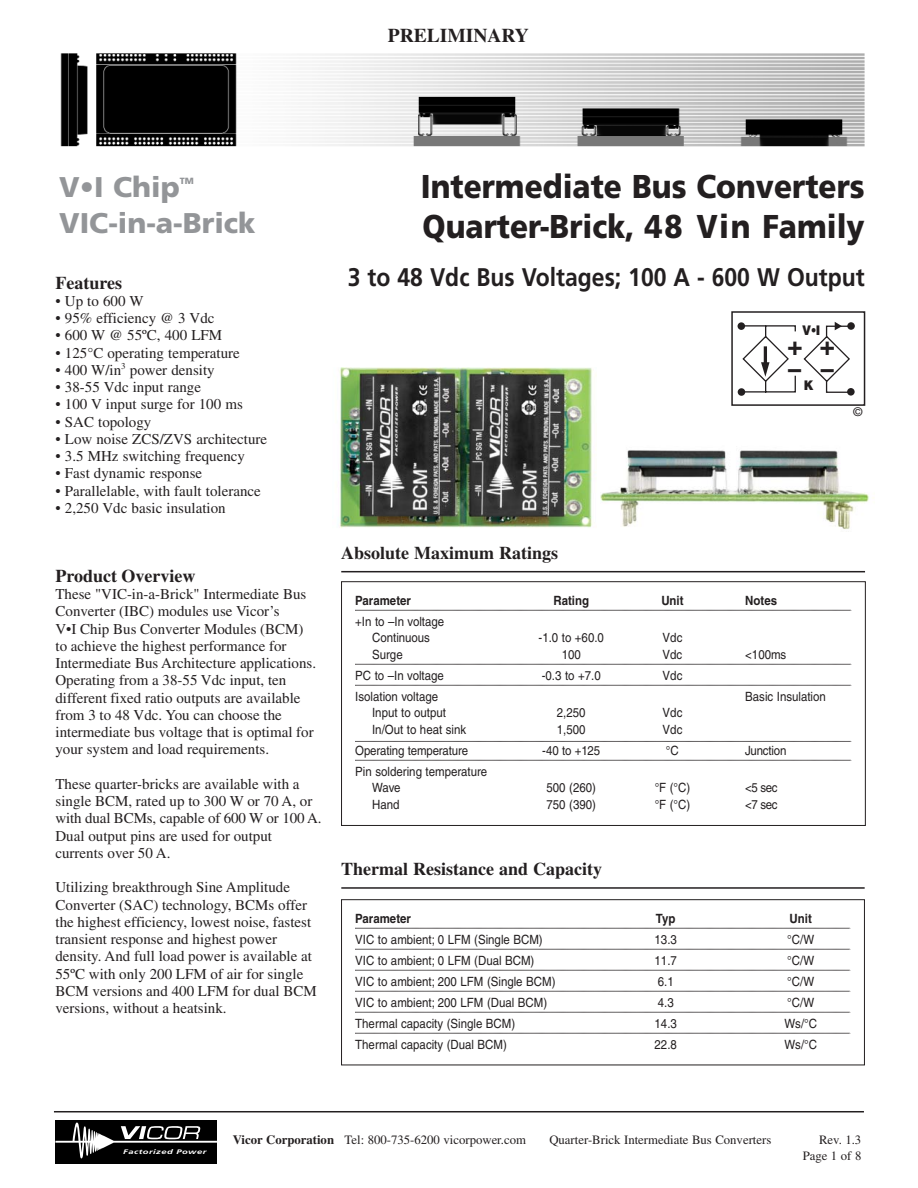
<style>
.page{position:relative;width:918px;height:1188px;background:#fff}
.page>*{position:absolute;margin:0;border:0;box-sizing:border-box;transform-origin:0 0}
.t1{font:900 33px/39.6px "Frutiger";color:#231f20;scale:.9 1}
.t2{font:900 28.5px "Frutiger";color:#939598}
.t3{font:800 26.1px/23.7px "Futura";color:#231f20}
.t4{font:700 25.5px "Frutiger";color:#231f20;scale:.9 1}
.t5{font:700 19.5px "Times";color:#231f20}
.t6{font:700 18px "Times";color:#231f20}
.t7{font:15px/17.2px "Times";color:#231f20}
.t8{font:900 13.2px "Helvetica";color:#231f20;scale:.88 1}
.t9{font:12.75px/16.5px "Helvetica";color:#231f20;text-align:center;scale:.9 1}
.t10{font:12.75px/15.3px "Times";color:#231f20;text-align:right}
.t11{font:700 12.75px "Helvetica";color:#231f20;scale:.9 1}
.t12{font:12px "Helvetica";color:#231f20}
.t13{font:900 9px "Frutiger";color:#939598}
.t14{font:italic 700 6.6px "Frutiger";letter-spacing:.05em;color:#fff;scale:1.43 1}
.s1{font-weight:700}
</style>
<div class="page">
<hr style="left:54px;top:1111px;width:810px;height:1px;background:#231f20">
<div style="left:56px;top:1120px;width:161px;height:43px;background:#000"></div>
<svg style="left:55px;top:1123px;width:162px;height:35px"></svg>
<hr style="left:341px;top:571px;width:524px;height:1px;background:#231f20">
<svg style="left:355px;top:928px;width:496px;height:1px"></svg>
<svg style="left:355px;top:949px;width:496px;height:1px"></svg>
<svg style="left:355px;top:970px;width:496px;height:1px"></svg>
<svg style="left:355px;top:991px;width:496px;height:1px"></svg>
<svg style="left:355px;top:1012px;width:496px;height:1px"></svg>
<svg style="left:355px;top:1033px;width:496px;height:1px"></svg>
<div style="left:341px;top:899px;width:524px;height:166px;border:1px solid #231f20"></div>
<hr style="left:341px;top:887px;width:524px;height:2px;background:#231f20">
<svg style="left:355px;top:610px;width:497px;height:1px"></svg>
<svg style="left:355px;top:664px;width:497px;height:1px"></svg>
<svg style="left:355px;top:685px;width:497px;height:1px"></svg>
<svg style="left:355px;top:741px;width:497px;height:1px"></svg>
<svg style="left:355px;top:760px;width:497px;height:1px"></svg>
<div style="left:341px;top:581px;width:525px;height:245px;border:1px solid #231f20"></div>
<img style="left:60px;top:53px;width:805px;height:94px">
<img style="left:339px;top:367px;width:257px;height:161px">
<img style="left:601px;top:450px;width:268px;height:80px">
<div style="left:738px;top:322px;width:7px;height:8px;background:#231f20;border-radius:50%"></div>
<div style="left:738px;top:388px;width:7px;height:8px;background:#231f20;border-radius:50%"></div>
<div style="left:847px;top:388px;width:8px;height:8px;background:#231f20;border-radius:50%"></div>
<div style="left:847px;top:322px;width:8px;height:8px;background:#231f20;border-radius:50%"></div>
<svg style="left:740px;top:322px;width:111px;height:72px"></svg>
<div style="left:731px;top:311px;width:134px;height:95px;border:2px solid #231f20"></div>
<h3 class="t5" style="left:388px;top:28px;width:143px">PRELIMINARY</h3>
<h2 class="t2" style="left:59px;top:176px;width:122px">V•I Chip</h2>
<p class="t13" style="left:180px;top:177px;width:16px">TM</p>
<h2 class="t2" style="left:59px;top:212px;width:198px">VIC-in-a-Brick</h2>
<p class="t6" style="left:56px;top:276px;width:68px">Features</p>
<p class="t7" style="left:56px;top:294px;width:90px">• Up to 600 W</p>
<p class="t7" style="left:56px;top:311px;width:161px">• 95% efficiency @ 3 Vdc</p>
<p class="t7" style="left:56px;top:328px;width:168px">• 600 W @ 55ºC, 400 LFM</p>
<p class="t7" style="left:56px;top:345px;width:186px">• 125°C operating temperature</p>
<p class="t7" style="left:56px;top:363px;width:161px">• 400 W/in<sup>3</sup> power density</p>
<p class="t7" style="left:55px;top:380px;width:147px">• 38-55 Vdc input range</p>
<p class="t7" style="left:55px;top:397px;width:189px">• 100 V input surge for 100 ms</p>
<p class="t7" style="left:55px;top:414px;width:97px">• SAC topology</p>
<p class="t7" style="left:55px;top:432px;width:213px">• Low noise ZCS/ZVS architecture</p>
<p class="t7" style="left:55px;top:449px;width:191px">• 3.5 MHz switching frequency</p>
<p class="t7" style="left:55px;top:466px;width:148px">• Fast dynamic response</p>
<p class="t7" style="left:55px;top:483px;width:207px">• Parallelable, with fault tolerance</p>
<p class="t7" style="left:55px;top:501px;width:172px">• 2,250 Vdc basic insulation</p>
<p class="t6" style="left:56px;top:569px;width:142px">Product Overview</p>
<p class="t7" style="left:56px;top:587px;width:262px">These "VIC-in-a-Brick" Intermediate Bus Converter (IBC) modules use Vicor’s<br>V•I Chip Bus Converter Modules (BCM) to achieve the highest performance for Intermediate Bus Architecture applications.<br>Operating from a 38-55 Vdc input, ten different fixed ratio outputs are available from 3 to 48 Vdc. You can choose the intermediate bus voltage that is optimal for your system and load requirements.</p>
<p class="t7" style="left:56px;top:777px;width:268px">These quarter-bricks are available with a single BCM, rated up to 300 W or 70 A, or with dual BCMs, capable of 600 W or 100 A.<br>Dual output pins are used for output currents over 50 A.</p>
<p class="t7" style="left:56px;top:880px;width:263px">Utilizing breakthrough Sine Amplitude Converter (SAC) technology, BCMs offer the highest efficiency, lowest noise, fastest transient response and highest power density. And full load power is available at 55ºC with only 200 LFM of air for single BCM versions and 400 LFM for dual BCM versions, without a heatsink.</p>
<h1 class="t1" style="left:421px;top:169px;width:495px">Intermediate Bus Converters<br>Quarter-Brick, 48 Vin Family</h1>
<h3 class="t4" style="left:348px;top:267px;width:576px">3 to 48 Vdc Bus Voltages; 100 A - 600 W Output</h3>
<p class="t8" style="left:802px;top:326px;width:22px">V•I</p>
<h3 class="t3" style="left:787px;top:336px;width:17px">+ –</h3>
<h3 class="t3" style="left:820px;top:335px;width:17px">+ –</h3>
<p class="t8" style="left:804px;top:381px;width:13px">K</p>
<p class="t12" style="left:853px;top:407px;width:10px">©</p>
<p class="t6" style="left:341px;top:546px;width:218px">Absolute Maximum Ratings</p>
<p class="t11" style="left:355px;top:595px;width:63px">Parameter</p>
<p class="t11" style="left:553px;top:595px;width:41px">Rating</p>
<p class="t11" style="left:661px;top:595px;width:26px">Unit</p>
<p class="t11" style="left:745px;top:595px;width:37px">Notes</p>
<p class="t9" style="left:355px;top:614px;width:100px">+In to –In voltage<br>Continuous</p>
<p class="t9" style="left:539px;top:631px;width:74px">-1.0 to +60.0</p>
<p class="t9" style="left:663px;top:631px;width:23px">Vdc</p>
<p class="t9" style="left:372px;top:647px;width:36px">Surge</p>
<p class="t9" style="left:562px;top:647px;width:23px">100</p>
<p class="t9" style="left:663px;top:647px;width:23px">Vdc</p>
<p class="t9" style="left:745px;top:647px;width:47px">&lt;100ms</p>
<p class="t9" style="left:355px;top:668px;width:100px">PC to –In voltage</p>
<p class="t9" style="left:542px;top:668px;width:67px">-0.3 to +7.0</p>
<p class="t9" style="left:663px;top:668px;width:23px">Vdc</p>
<p class="t9" style="left:355px;top:689px;width:94px">Isolation voltage</p>
<p class="t9" style="left:745px;top:689px;width:91px">Basic Insulation</p>
<p class="t9" style="left:372px;top:706px;width:84px">Input to output</p>
<p class="t9" style="left:557px;top:706px;width:33px">2,250</p>
<p class="t9" style="left:663px;top:706px;width:23px">Vdc</p>
<p class="t9" style="left:372px;top:722px;width:106px">In/Out to heat sink</p>
<p class="t9" style="left:557px;top:722px;width:33px">1,500</p>
<p class="t9" style="left:663px;top:722px;width:23px">Vdc</p>
<p class="t9" style="left:355px;top:743px;width:127px">Operating temperature</p>
<p class="t9" style="left:542px;top:743px;width:66px">-40 to +125</p>
<p class="t9" style="left:666px;top:743px;width:16px">°C</p>
<p class="t9" style="left:745px;top:743px;width:47px">Junction</p>
<p class="t9" style="left:372px;top:764px;width:129px;text-align:left;text-indent:-17px">Pin soldering temperature<br>Wave</p>
<p class="t9" style="left:547px;top:781px;width:56px">500 (260)</p>
<p class="t9" style="left:655px;top:781px;width:41px">°F (°C)</p>
<p class="t9" style="left:745px;top:781px;width:37px">&lt;5 sec</p>
<p class="t9" style="left:372px;top:797px;width:32px">Hand</p>
<p class="t9" style="left:547px;top:797px;width:56px">750 (390)</p>
<p class="t9" style="left:655px;top:797px;width:41px">°F (°C)</p>
<p class="t9" style="left:745px;top:797px;width:37px">&lt;7 sec</p>
<p class="t6" style="left:341px;top:863px;width:262px">Thermal Resistance and Capacity</p>
<p class="t11" style="left:355px;top:913px;width:63px">Parameter</p>
<p class="t11" style="left:656px;top:913px;width:23px">Typ</p>
<p class="t11" style="left:790px;top:913px;width:26px">Unit</p>
<p class="t9" style="left:355px;top:932px;width:210px">VIC to ambient; 0 LFM (Single BCM)</p>
<p class="t9" style="left:655px;top:932px;width:26px">13.3</p>
<p class="t9" style="left:787px;top:932px;width:31px">°C/W</p>
<p class="t9" style="left:355px;top:953px;width:201px">VIC to ambient; 0 LFM (Dual BCM)</p>
<p class="t9" style="left:655px;top:953px;width:26px">11.7</p>
<p class="t9" style="left:787px;top:953px;width:31px">°C/W</p>
<p class="t9" style="left:355px;top:974px;width:224px">VIC to ambient; 200 LFM (Single BCM)</p>
<p class="t9" style="left:658px;top:974px;width:19px">6.1</p>
<p class="t9" style="left:787px;top:974px;width:31px">°C/W</p>
<p class="t9" style="left:355px;top:995px;width:215px">VIC to ambient; 200 LFM (Dual BCM)</p>
<p class="t9" style="left:658px;top:995px;width:19px">4.3</p>
<p class="t9" style="left:787px;top:995px;width:31px">°C/W</p>
<p class="t9" style="left:355px;top:1016px;width:179px">Thermal capacity (Single BCM)</p>
<p class="t9" style="left:655px;top:1016px;width:26px">14.3</p>
<p class="t9" style="left:784px;top:1016px;width:38px">Ws/°C</p>
<p class="t9" style="left:355px;top:1037px;width:170px">Thermal capacity (Dual BCM)</p>
<p class="t9" style="left:655px;top:1037px;width:26px">22.8</p>
<p class="t9" style="left:784px;top:1037px;width:38px">Ws/°C</p>
<p class="t14" style="left:123px;top:1149px;width:60px">Factorized Power</p>
<p class="t10" style="left:233px;top:1134px;width:295px"><span class="s1">Vicor Corporation</span> Tel: 800-735-6200 vicorpower.com</p>
<p class="t10" style="left:549px;top:1134px;width:223px">Quarter-Brick Intermediate Bus Converters</p>
<p class="t10" style="left:803px;top:1134px;width:60px">Rev. 1.3<br>Page 1 of 8</p>
</div>
